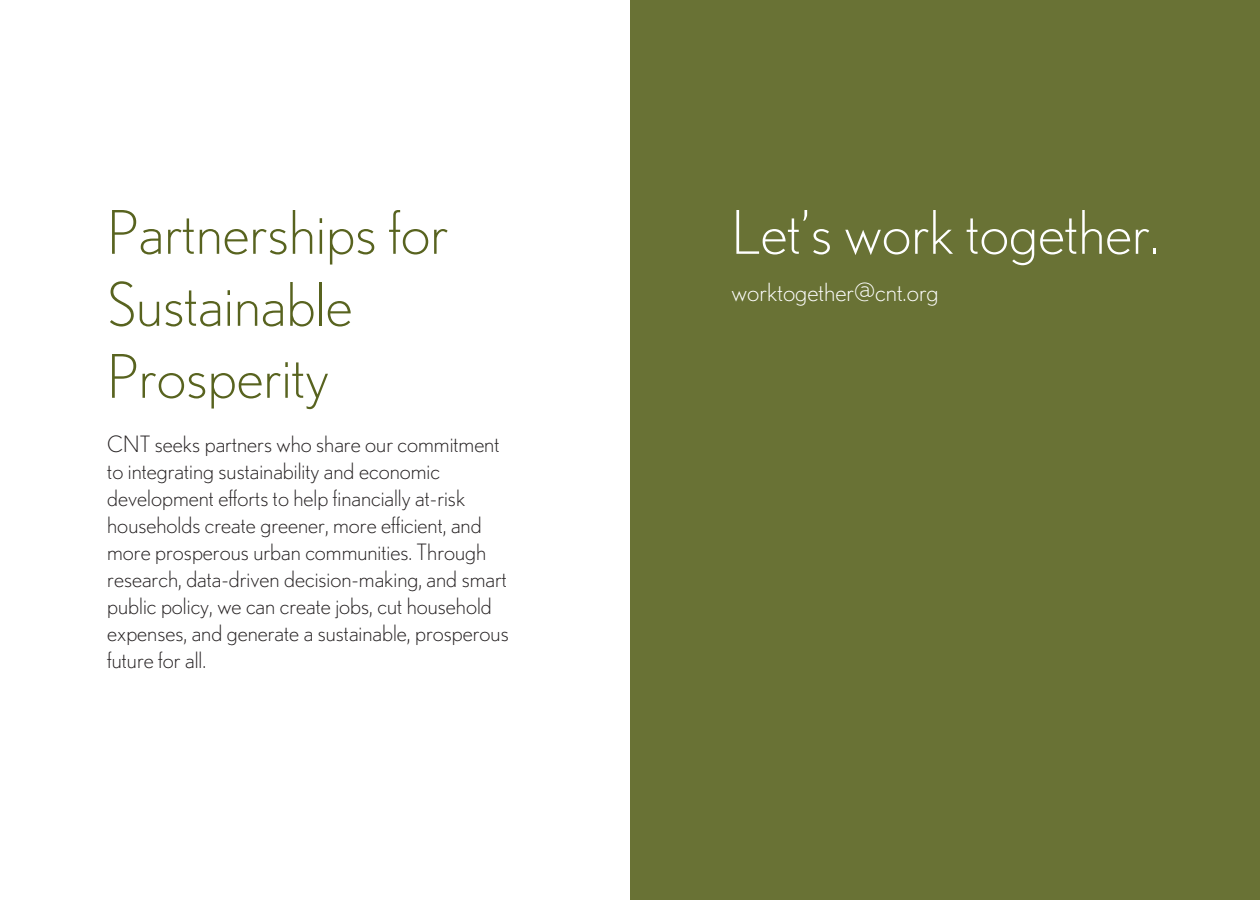
<style>
.page{position:relative;width:1260px;height:900px;background:#fff}
.page>*{position:absolute;margin:0;border:0;box-sizing:border-box;transform-origin:0 0}
.t1{font:300 60px/72px "Nobel";color:#58631f}
.t2{font:300 60px "Nobel";color:#fff}
.t3{font:300 25px "Nobel";color:#fff}
.t4{font:300 22.5px/27px "Nobel";color:#231f20}
</style>
<div class="page">
<div style="left:630px;top:0;width:630px;height:900px;background:#697235"></div>
<p class="t1" style="left:107px;top:196px;width:343px">Partnerships for<br>Sustainable<br>Prosperity</p>
<p class="t4" style="left:107px;top:430px;width:403px">CNT seeks partners who share our commitment to integrating sustainability and economic development efforts to help financially at-risk households create greener, more efficient, and more prosperous urban communities. Through research, data-driven decision-making, and smart public policy, we can create jobs, cut household expenses, and generate a sustainable, prosperous future for all.</p>
<p class="t2" style="left:732px;top:198px;width:430px">Let’s work together.</p>
<p class="t3" style="left:732px;top:277px;width:209px">worktogether@cnt.org</p>
</div>
